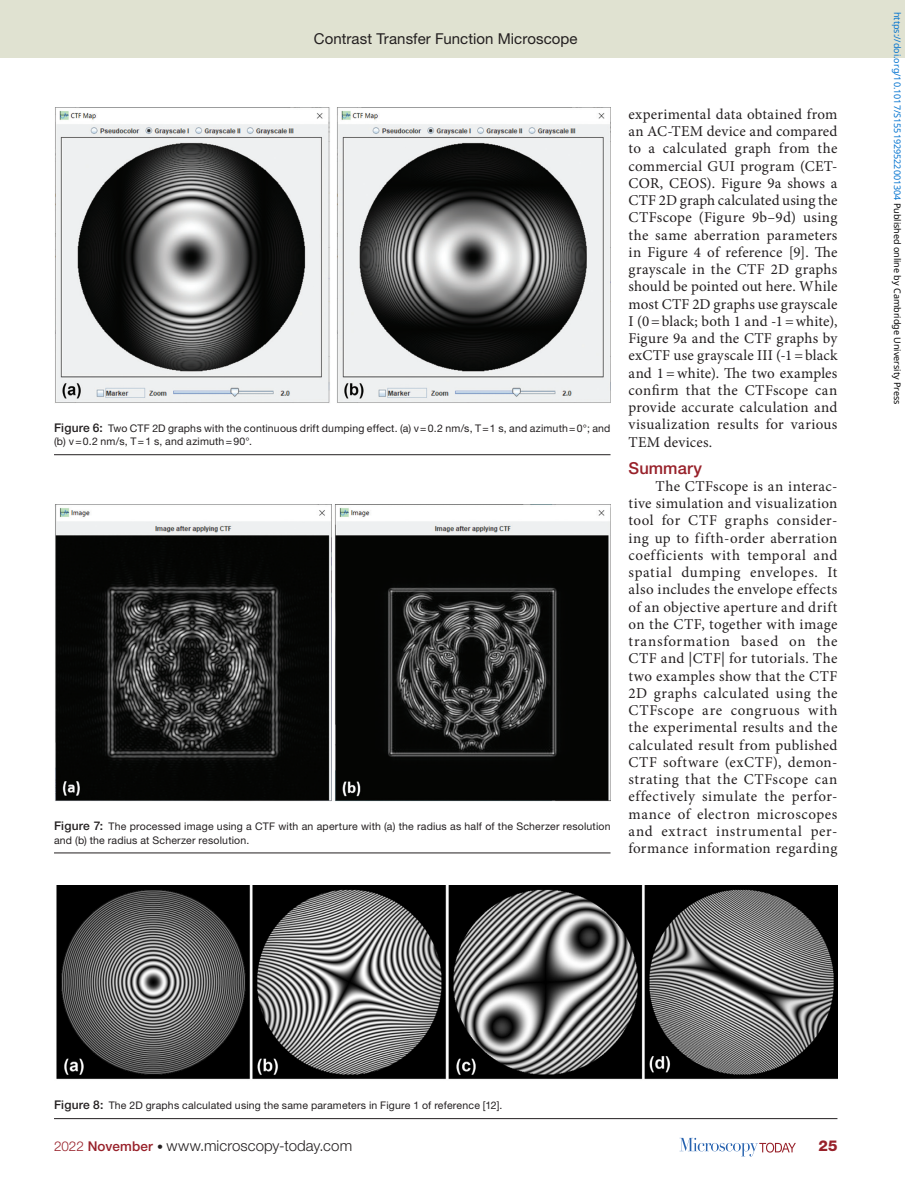
<style>
.page{position:relative;width:905px;height:1188px;background:#fff}
.page>*{position:absolute;margin:0;border:0;box-sizing:border-box;transform-origin:0 0}
.t1{font:500 16.5px "Helvetica Neue LT Std";letter-spacing:.005em;color:#98212a}
.t2{font:15px/17.2px "Minion Pro";letter-spacing:.03em;color:#231f20;text-align:justify}
.t3{font:300 15px "Helvetica Neue LT Std";letter-spacing:.005em;color:#231f20}
.t4{font:15px "Helvetica Neue LT Std";letter-spacing:.005em;color:#231f20}
.t5{font:800 15px "Helvetica Neue LT Std";color:#98212a}
.t6{font:10.5px/13.5px "Helvetica Neue LT Std";letter-spacing:.02em;color:#231f20}
.t7{font:9px "Noto Sans";color:#0172cf}
.s1{font-weight:500;font-size:12px}
.s2{color:#000}
.s3{font-size:13.5px;color:#98212a}
.s4{font-weight:500;font-size:13.5px;color:#98212a}
.s5{font-size:12px}
</style>
<div class="page">
<div style="left:0;top:0;width:904px;height:58px;background:#e0e2d1"></div>
<svg style="left:679px;top:1138px;width:116px;height:18px"></svg>
<hr style="left:54px;top:454px;width:556px;height:1px;background:#231f20">
<img style="left:55px;top:108px;width:555px;height:295px">
<hr style="left:54px;top:853px;width:556px;height:1px;background:#231f20">
<img style="left:55px;top:504px;width:555px;height:298px">
<hr style="left:54px;top:1118px;width:783px;height:1px;background:#231f20">
<img style="left:56px;top:885px;width:781px;height:195px">
<p class="t4" style="left:314px;top:30px;width:265px">Contrast Transfer Function Microscope</p>
<p class="t6" style="left:54px;top:421px;width:558px"><span class="s1">Figure 6:</span> Two CTF 2D graphs with the continuous drift dumping effect. (a) v=0.2 nm/s, T=1 s, and azimuth=0°; and (b) v=0.2 nm/s, T=1 s, and azimuth=90°.</p>
<p class="t6" style="left:54px;top:819px;width:558px"><span class="s1">Figure 7:</span> The processed image using a CTF with an aperture with (a) the radius as half of the Scherzer resolution and (b) the radius at Scherzer resolution.</p>
<p class="t2" style="left:628px;top:106px;width:210px">experimental data obtained from an AC-TEM device and compared to a calculated graph from the commercial GUI program (CET-COR, CEOS). Figure 9a shows a CTF 2D graph calculated using the CTFscope (Figure 9b–9d) using the same aberration parameters in Figure 4 of reference [9]. The grayscale in the CTF 2D graphs should be pointed out here. While most CTF 2D graphs use grayscale I (0=black; both 1 and -1=white), Figure 9a and the CTF graphs by exCTF use grayscale III (-1=black and 1 =white). The two examples confirm that the CTFscope can provide accurate calculation and visualization results for various TEM devices.</p>
<p class="t1" style="left:628px;top:458px;width:75px">Summary</p>
<p class="t2" style="left:628px;top:478px;width:210px;text-indent:27px">The CTFscope is an interac&shy;tive simulation and visualization tool for CTF graphs consider&shy;ing up to fifth-order aberration coefficients with temporal and spatial dumping envelopes. It also includes the envelope effects of an objective aperture and drift on the CTF, together with image transformation based on the CTF and |CTF| for tutorials. The two examples show that the CTF 2D graphs calculated using the CTFscope are congruous with the experimental results and the calculated result from published CTF software (exCTF), demon&shy;strating that the CTFscope can effectively simulate the perfor&shy;mance of electron microscopes and extract instrumental per&shy;formance information regarding</p>
<p class="t7" style="left:903px;top:12px;width:394px;rotate:90deg">https://doi.org/10.1017/S1551929522001304 <span class="s2">Published online by Cambridge University Press</span></p>
<p class="t6" style="left:54px;top:1099px;width:450px"><span class="s1">Figure 8:</span> The 2D graphs calculated using the same parameters in Figure 1 of reference [12].</p>
<p class="t3" style="left:54px;top:1137px;width:299px"><span class="s3">2022</span> <span class="s4">November</span> <span class="s5">•</span> www.microscopy-today.com</p>
<p class="t5" style="left:818px;top:1137px;width:21px">25</p>
</div>
